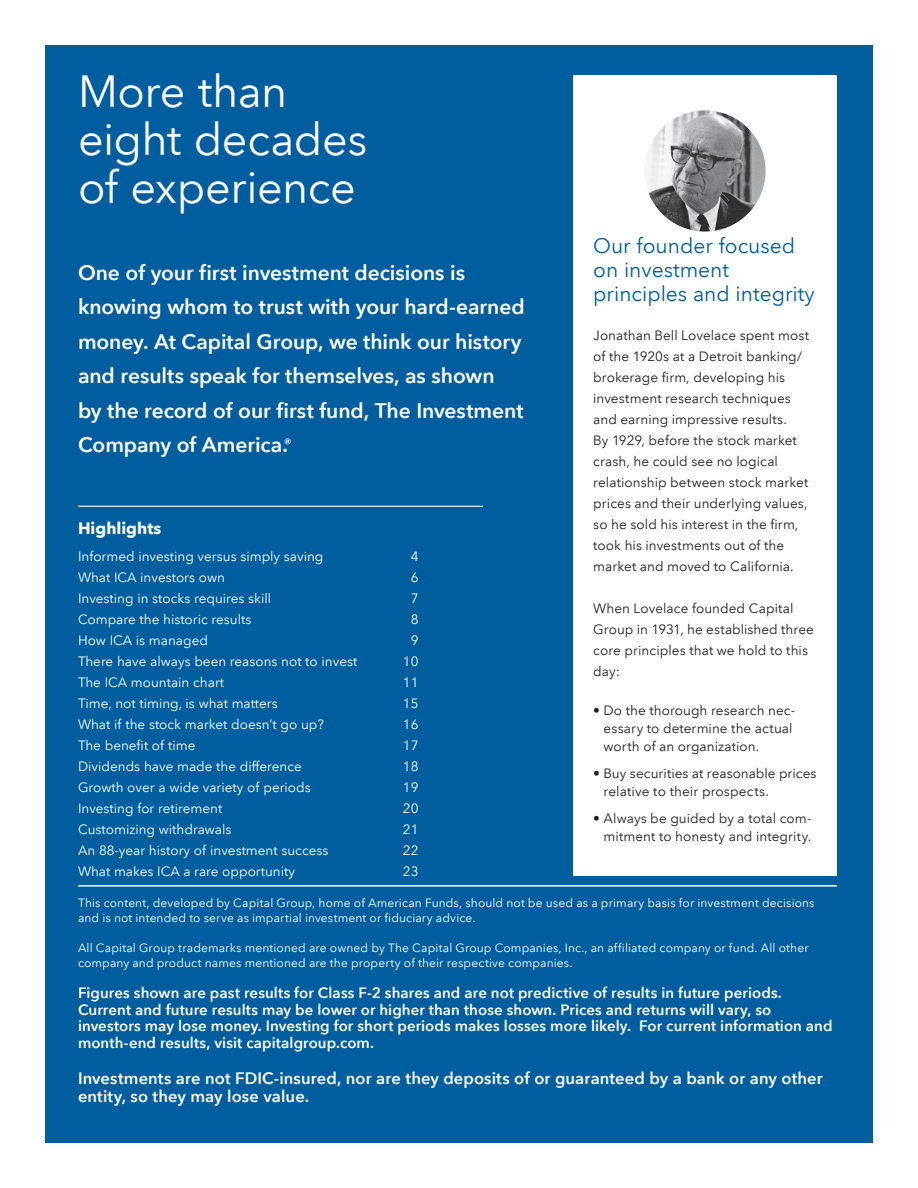
<style>
.page{position:relative;width:918px;height:1188px;background:#fff}
.page>*{position:absolute;margin:0;border:0;box-sizing:border-box;transform-origin:0 0}
.t1{font:45px/48px "Avenir Next LT Com";letter-spacing:-.01em;color:#fff}
.t2{font:600 21px/34.5px "Avenir Next LT Com";letter-spacing:-.005em;color:#fff}
.t3{font:21px/24px "Avenir Next LT Com";color:#005e9e}
.t4{font:600 16.5px/18px "Avenir Next LT Com";letter-spacing:.005em;color:#fff}
.t5{font:700 16.5px "Avenir Next LT Com";color:#fff}
.t6{font:600 15px/16.5px "Avenir Next LT Com";letter-spacing:.005em;color:#fff}
.t7{font:13.5px/21px "Avenir Next LT Com";letter-spacing:.005em;color:#231f20}
.t8{font:13.5px "Avenir Next LT Com";color:#fff}
.t9{font:12px/15px "Avenir Next LT Com";letter-spacing:.01em;color:#fff}
</style>
<div class="page">
<div style="left:45px;top:45px;width:828px;height:1098px;background:#005e9e"></div>
<hr style="left:78px;top:885px;width:759px;height:2px;background:#fff">
<div style="left:573px;top:75px;width:264px;height:800px;background:#fff"></div>
<img style="left:644px;top:110px;width:122px;height:122px;border-radius:61px">
<hr style="left:78px;top:506px;width:405px;height:1px;background:#fff">
<h1 class="t1" style="left:78px;top:68px;width:291px">More than eight decades of experience</h1>
<p class="t2" style="left:78px;top:255px;width:448px">One of your first investment decisions is knowing whom to trust with your hard-earned money. At Capital Group, we think our history and results speak for themselves, as shown<br>by the record of our first fund, The Investment Company of America.<sup>®</sup></p>
<p class="t5" style="left:78px;top:518px;width:85px">Highlights</p>
<p class="t8" style="left:78px;top:548px;width:247px">Informed investing versus simply saving</p>
<p class="t8" style="left:411px;top:548px;width:9px">4</p>
<p class="t8" style="left:78px;top:569px;width:148px">What ICA investors own</p>
<p class="t8" style="left:411px;top:569px;width:9px">6</p>
<p class="t8" style="left:78px;top:590px;width:195px">Investing in stocks requires skill</p>
<p class="t8" style="left:411px;top:590px;width:9px">7</p>
<p class="t8" style="left:78px;top:611px;width:175px">Compare the historic results</p>
<p class="t8" style="left:411px;top:611px;width:9px">8</p>
<p class="t8" style="left:78px;top:632px;width:131px">How ICA is managed</p>
<p class="t8" style="left:411px;top:632px;width:9px">9</p>
<p class="t8" style="left:78px;top:653px;width:281px">There have always been reasons not to invest</p>
<p class="t8" style="left:403px;top:653px;width:17px">10</p>
<p class="t8" style="left:78px;top:674px;width:148px">The ICA mountain chart</p>
<p class="t8" style="left:403px;top:674px;width:17px">11</p>
<p class="t8" style="left:78px;top:695px;width:201px">Time, not timing, is what matters</p>
<p class="t8" style="left:403px;top:695px;width:17px">15</p>
<p class="t8" style="left:78px;top:716px;width:248px">What if the stock market doesn’t go up?</p>
<p class="t8" style="left:403px;top:716px;width:17px">16</p>
<p class="t8" style="left:78px;top:737px;width:119px">The benefit of time</p>
<p class="t8" style="left:403px;top:737px;width:17px">17</p>
<p class="t8" style="left:78px;top:758px;width:225px">Dividends have made the difference</p>
<p class="t8" style="left:403px;top:758px;width:17px">18</p>
<p class="t8" style="left:78px;top:779px;width:234px">Growth over a wide variety of periods</p>
<p class="t8" style="left:403px;top:779px;width:17px">19</p>
<p class="t8" style="left:78px;top:800px;width:146px">Investing for retirement</p>
<p class="t8" style="left:403px;top:800px;width:17px">20</p>
<p class="t8" style="left:78px;top:821px;width:155px">Customizing withdrawals</p>
<p class="t8" style="left:403px;top:821px;width:17px">21</p>
<p class="t8" style="left:78px;top:842px;width:252px">An 88-year history of investment success</p>
<p class="t8" style="left:403px;top:842px;width:17px">22</p>
<p class="t8" style="left:78px;top:863px;width:219px">What makes ICA a rare opportunity</p>
<p class="t8" style="left:403px;top:863px;width:17px">23</p>
<h2 class="t3" style="left:593px;top:233px;width:223px">Our founder focused on investment principles and integrity</h2>
<p class="t7" style="left:593px;top:324px;width:217px">Jonathan Bell Lovelace spent most of the 1920s at a Detroit banking/ brokerage firm, developing his investment research techniques and earning impressive results.<br>By 1929, before the stock market crash, he could see no logical relationship between stock market prices and their underlying values, so he sold his interest in the firm, took his investments out of the market and moved to California.</p>
<p class="t7" style="left:593px;top:598px;width:222px">When Lovelace founded Capital<br>Group in 1931, he established three core principles that we hold to this day:</p>
<p class="t7" style="left:604px;top:701px;width:193px;line-height:18px;text-indent:-10px">• Do the thorough research nec&shy;essary to determine the actual worth of an organization.</p>
<p class="t7" style="left:603px;top:764px;width:215px;line-height:18px;text-indent:-10px">• Buy securities at reasonable prices relative to their prospects.</p>
<p class="t7" style="left:593px;top:809px;width:220px;line-height:18px;text-align:right">• Always be guided by a total com&shy;mitment to honesty and integrity.</p>
<p class="t9" style="left:78px;top:895px;width:738px">This content, developed by Capital Group, home of American Funds, should not be used as a primary basis for investment decisions and is not intended to serve as impartial investment or fiduciary advice.</p>
<p class="t9" style="left:78px;top:940px;width:732px">All Capital Group trademarks mentioned are owned by The Capital Group Companies, Inc., an affiliated company or fund. All other company and product names mentioned are the property of their respective companies.</p>
<p class="t6" style="left:78px;top:985px;width:756px">Figures shown are past results for Class F-2 shares and are not predictive of results in future periods.<br>Current and future results may be lower or higher than those shown. Prices and returns will vary, so investors may lose money. Investing for short periods makes losses more likely. For current information and month-end results, visit capitalgroup.com.</p>
<p class="t4" style="left:78px;top:1069px;width:746px">Investments are not FDIC-insured, nor are they deposits of or guaranteed by a bank or any other entity, so they may lose value.</p>
</div>
